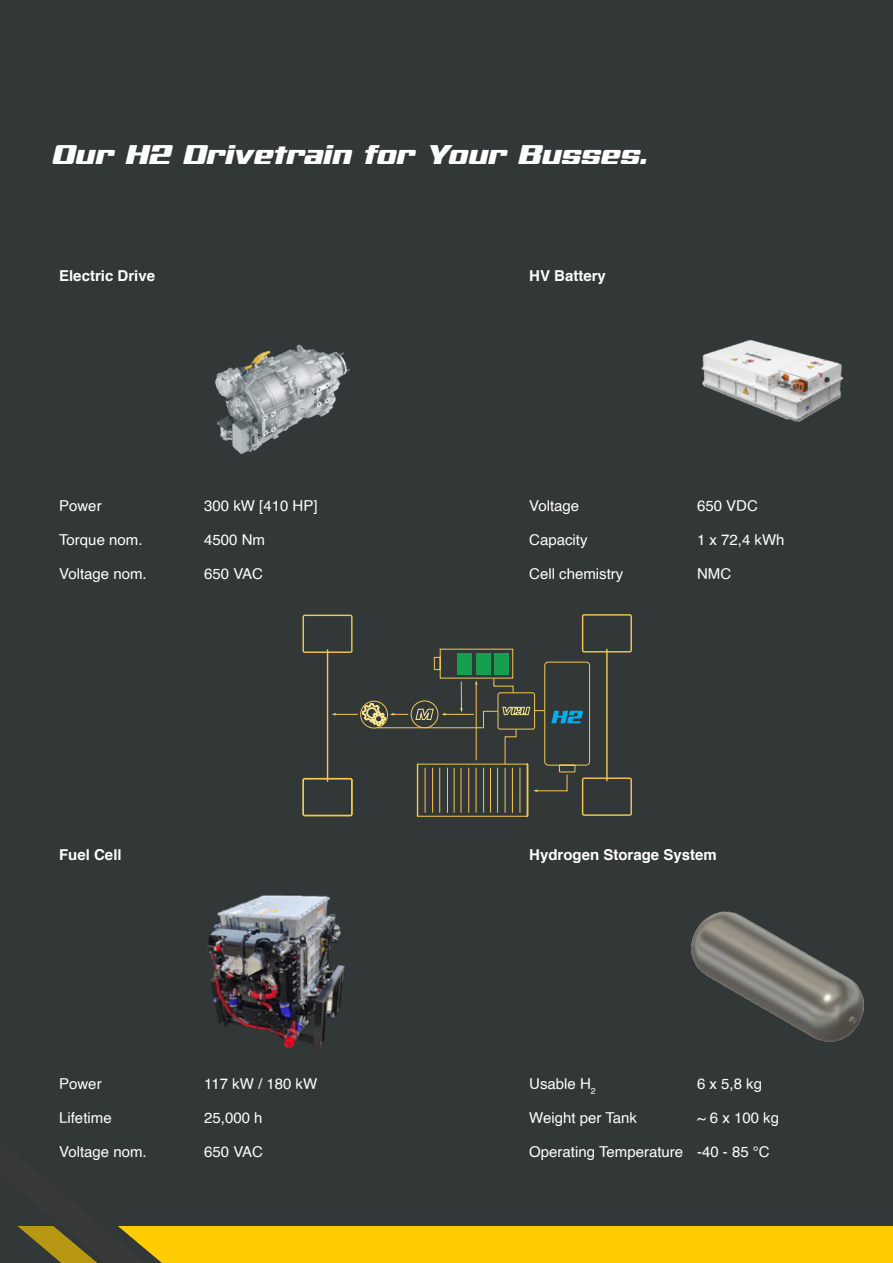
<style>
.page{position:relative;width:893px;height:1263px;background:#323738}
.page>*{position:absolute;margin:0;border:0;box-sizing:border-box;transform-origin:0 0}
.Titel{font:italic 900 27px "Avionic";color:#fff}
._10pt{font:15px "Helvetica";color:#fff}
.Helv_Bold{font:700 15px "Helvetica";color:#fff}
</style>
<div class="page">
<img style="left:0;top:1139px;width:893px;height:124px">
<img style="left:215px;top:344px;width:136px;height:110px">
<img style="left:701px;top:340px;width:143px;height:82px">
<img style="left:207px;top:895px;width:138px;height:158px">
<img style="left:691px;top:911px;width:172px;height:130px">
<svg style="left:303px;top:615px;width:50px;height:38px"></svg>
<svg style="left:303px;top:778px;width:50px;height:38px"></svg>
<hr style="left:327px;top:650px;width:1px;height:131px;background:#f5c94f">
<div style="left:411px;top:701px;width:27px;height:27px;border:1px solid #f5c94f;border-radius:50%"></div>
<hr style="left:418px;top:816px;width:110px;height:1px;background:#f5c94f">
<hr style="left:377px;top:727px;width:107px;height:1px;background:#f5c94f">
<svg style="left:332px;top:700px;width:76px;height:29px"></svg>
<svg style="left:415px;top:614px;width:217px;height:202px"></svg>
<p class="Titel" style="left:53px;top:138px;width:597px">Our H2 Drivetrain for Your Busses.</p>
<p class="Helv_Bold" style="left:59px;top:264px;width:97px">Electric Drive</p>
<p class="Helv_Bold" style="left:529px;top:264px;width:78px">HV Battery</p>
<p class="_10pt" style="left:59px;top:494px;width:44px">Power</p>
<p class="_10pt" style="left:204px;top:494px;width:115px">300 kW [410 HP]</p>
<p class="_10pt" style="left:529px;top:494px;width:52px">Voltage</p>
<p class="_10pt" style="left:697px;top:494px;width:62px">650 VDC</p>
<p class="_10pt" style="left:59px;top:528px;width:85px">Torque nom.</p>
<p class="_10pt" style="left:204px;top:528px;width:62px">4500 Nm</p>
<p class="_10pt" style="left:529px;top:528px;width:60px">Capacity</p>
<p class="_10pt" style="left:697px;top:528px;width:89px">1 x 72,4 kWh</p>
<p class="_10pt" style="left:59px;top:562px;width:89px">Voltage nom.</p>
<p class="_10pt" style="left:204px;top:562px;width:60px">650 VAC</p>
<p class="_10pt" style="left:529px;top:562px;width:96px">Cell chemistry</p>
<p class="_10pt" style="left:697px;top:562px;width:36px">NMC</p>
<p class="Helv_Bold" style="left:59px;top:842px;width:64px">Fuel Cell</p>
<p class="Helv_Bold" style="left:529px;top:842px;width:189px">Hydrogen Storage System</p>
<p class="_10pt" style="left:59px;top:1072px;width:44px">Power</p>
<p class="_10pt" style="left:204px;top:1072px;width:115px">117 kW / 180 kW</p>
<p class="_10pt" style="left:529px;top:1072px;width:68px">Usable H<sub>2</sub></p>
<p class="_10pt" style="left:697px;top:1072px;width:67px">6 x 5,8 kg</p>
<p class="_10pt" style="left:59px;top:1106px;width:54px">Lifetime</p>
<p class="_10pt" style="left:204px;top:1106px;width:60px">25,000 h</p>
<p class="_10pt" style="left:529px;top:1106px;width:109px">Weight per Tank</p>
<p class="_10pt" style="left:697px;top:1106px;width:84px">~ 6 x 100 kg</p>
<p class="_10pt" style="left:59px;top:1140px;width:89px">Voltage nom.</p>
<p class="_10pt" style="left:204px;top:1140px;width:60px">650 VAC</p>
<p class="_10pt" style="left:529px;top:1140px;width:155px">Operating Temperature</p>
<p class="_10pt" style="left:697px;top:1140px;width:74px">-40 - 85 °C</p>
</div>
